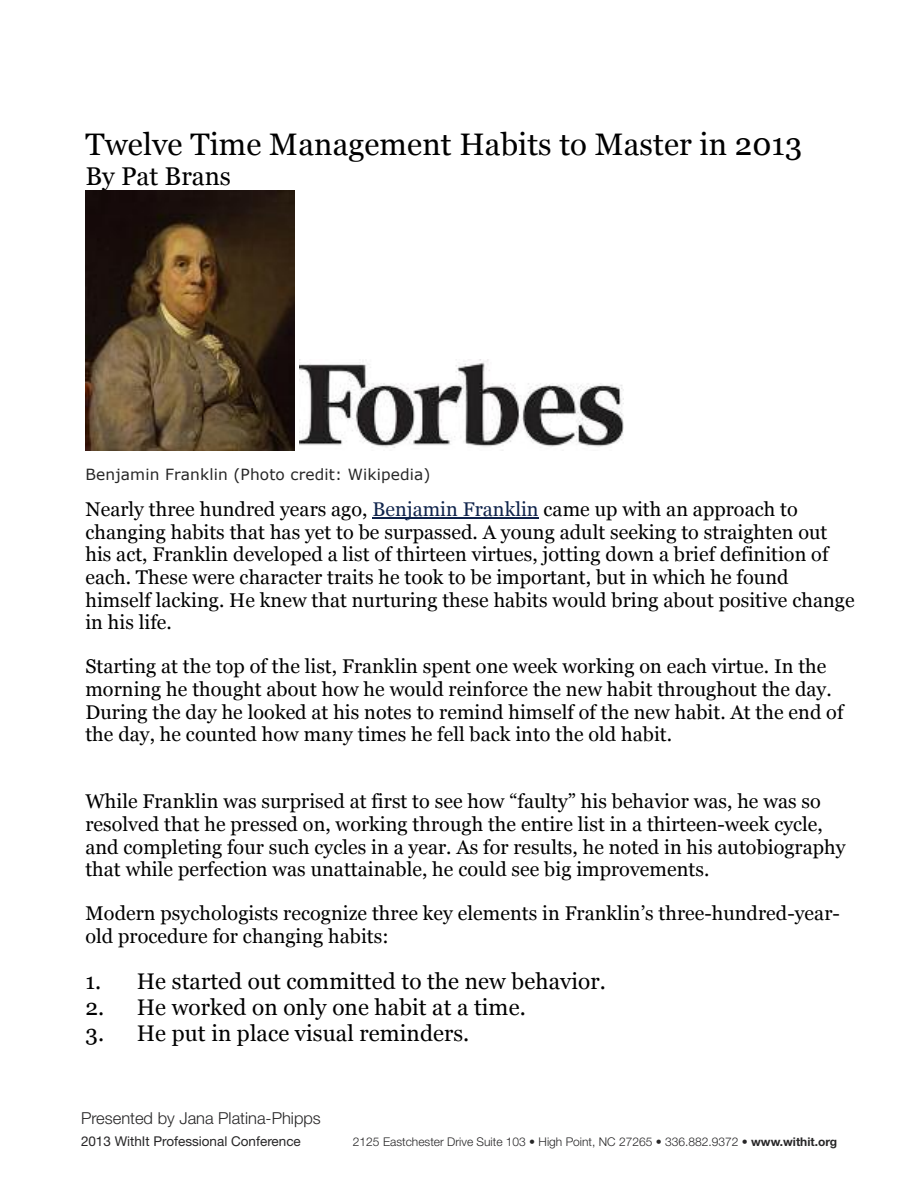
<style>
.page{position:relative;width:918px;height:1188px;background:#fff}
.page>*{position:absolute;margin:0;border:0;box-sizing:border-box;transform-origin:0 0}
.t1{font:31.05px "Georgia";letter-spacing:.005em;color:#000}
.t2{font:25.65px "Georgia";color:#000}
.t3{font:22.5px "Georgia";letter-spacing:.005em;color:#000}
.t4{font:19.8px/22.5px "Georgia";letter-spacing:.005em;color:#000}
.t5{font:300 16.5px "Helvetica Neue";color:#272627}
.t6{font:15.45px "Verdana";letter-spacing:.01em;color:#262626}
.t7{font:13.5px "Helvetica Neue";color:#272627}
.t8{font:300 12px "Helvetica Neue";color:#272627}
.s1{color:#0f234b}
.s2{font-weight:700}
</style>
<div class="page">
<hr style="left:372px;top:518px;width:167px;height:1px;background:#0f234b">
<img style="left:85px;top:191px;width:210px;height:259px">
<img style="left:300px;top:359px;width:324px;height:89px">
<h1 class="t1" style="left:85px;top:127px;width:718px">Twelve Time Management Habits to Master in 2013</h1>
<p class="t2" style="left:85px;top:162px;width:147px">By Pat Brans</p>
<p class="t6" style="left:85px;top:465px;width:347px">Benjamin Franklin (Photo credit: Wikipedia)</p>
<p class="t4" style="left:85px;top:498px;width:771px">Nearly three hundred years ago, <span class="s1">Benjamin Franklin</span> came up with an approach to changing habits that has yet to be surpassed. A young adult seeking to straighten out his act, Franklin developed a list of thirteen virtues, jotting down a brief definition of each. These were character traits he took to be important, but in which he found himself lacking. He knew that nurturing these habits would bring about positive change in his life.</p>
<p class="t4" style="left:85px;top:655px;width:760px">Starting at the top of the list, Franklin spent one week working on each virtue. In the morning he thought about how he would reinforce the new habit throughout the day.<br>During the day he looked at his notes to remind himself of the new habit. At the end of the day, he counted how many times he fell back into the old habit.</p>
<p class="t4" style="left:85px;top:790px;width:762px">While Franklin was surprised at first to see how “faulty” his behavior was, he was so resolved that he pressed on, working through the entire list in a thirteen-week cycle, and completing four such cycles in a year. As for results, he noted in his autobiography that while perfection was unattainable, he could see big improvements.</p>
<p class="t4" style="left:85px;top:902px;width:756px">Modern psychologists recognize three key elements in Franklin’s three-hundred-year&shy;old procedure for changing habits:</p>
<p class="t3" style="left:85px;top:969px;width:522px">1. He started out committed to the new behavior.</p>
<p class="t3" style="left:85px;top:994px;width:442px">2. He worked on only one habit at a time.</p>
<p class="t3" style="left:85px;top:1020px;width:385px">3. He put in place visual reminders.</p>
<p class="t5" style="left:81px;top:1108px;width:241px">Presented by Jana Platina-Phipps</p>
<p class="t7" style="left:81px;top:1136px;width:221px">2013 WithIt Professional Conference</p>
<p class="t8" style="left:353px;top:1134px;width:486px">2125 Eastchester Drive Suite 103 • High Point, NC 27265 • 336.882.9372 • <span class="s2">www.withit.org</span></p>
</div>
